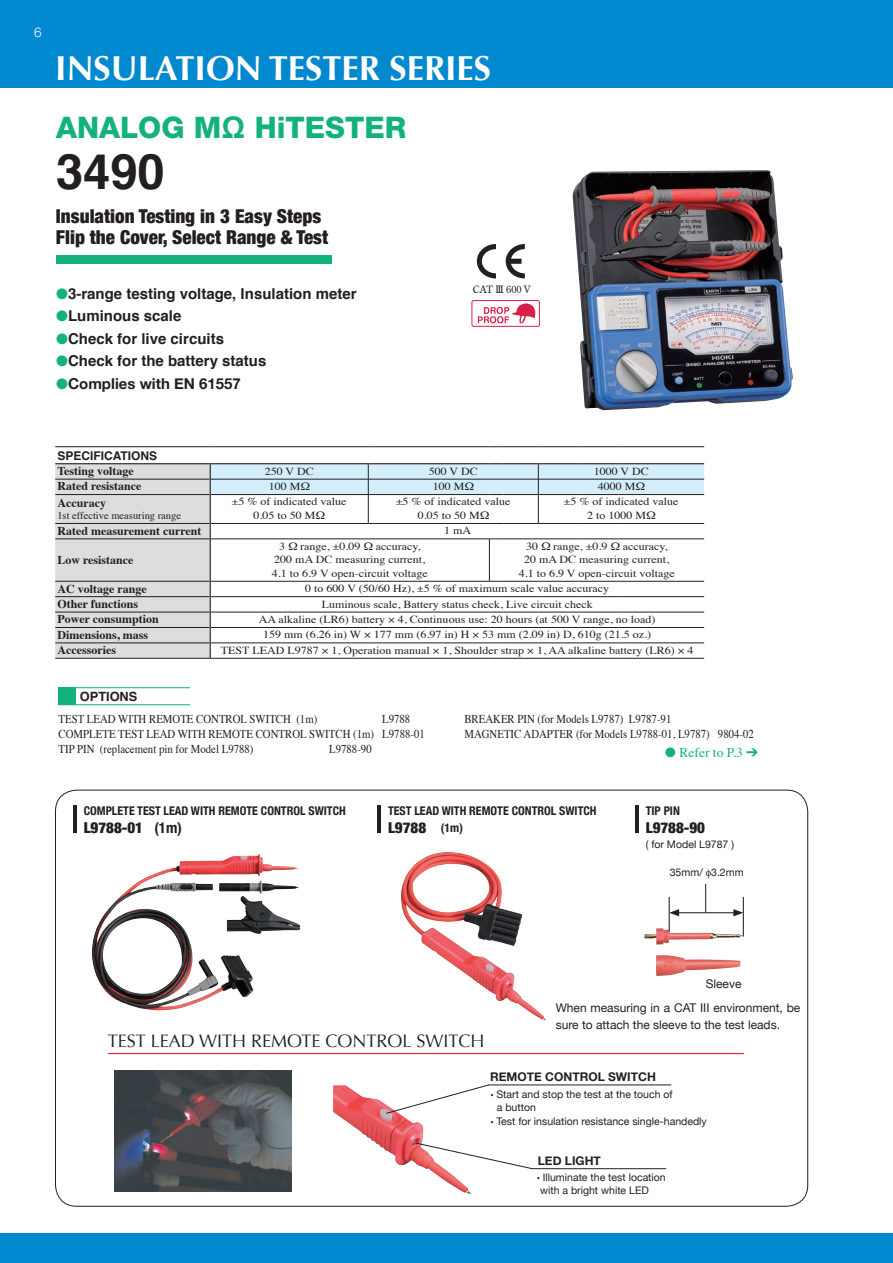
<style>
.page{position:relative;width:893px;height:1263px;background:#fff}
.page>*{position:absolute;margin:0;border:0;box-sizing:border-box;transform-origin:0 0}
.t1{font:700 48.9px "Helvetica";color:#231f20}
.t2{font:700 34.5px "Optima";color:#fff}
.t3{font:800 29.7px "Helvetica Neue";color:#13b27b}
.t4{font:900 condensed 19.2px/21.3px "Helvetica Neue";color:#231f20}
.t5{font:18px "Optima";color:#231f20}
.t6{font:700 15px/22.5px "Helvetica";color:#231f20}
.t7{font:900 condensed 15px "Helvetica Neue";color:#231f20}
.t8{font:700 15px "Helvetica Neue";color:#231f20}
.t9{font:13.5px "Times";color:#13b27b}
.t10{font:300 13.5px "Helvetica Neue";color:#fff}
.t11{font:700 12.75px "Helvetica";color:#231f20}
.t12{font:12px/15px "Times";color:#231f20;scale:.9 1}
.t13{font:700 12px "Times";color:#231f20}
.t14{font:12px/16.5px "Helvetica Neue";color:#231f20}
.t15{font:700 condensed 12px "Helvetica Neue";color:#231f20}
.t16{font:700 12px "Helvetica Neue";color:#231f20}
.t17{font:700 12px "Helvetica";color:#231f20}
.t18{font:10.8px/13.5px "Times";color:#231f20;text-align:center;scale:1.11 1}
.t19{font:10.5px/13.2px "Helvetica Neue";color:#231f20}
.t20{font:10.5px "Times";color:#231f20}
.t21{font:10.05px "Century Old Style";color:#231f20}
.s1{font-family:"Arial";font-weight:700}
.s2{font-weight:700}
.s3{font-weight:700;font-size:12px}
.s4{font-weight:900;font-stretch:condensed}
</style>
<div class="page">
<div style="left:0;top:0;width:893px;height:88px;background:#0089cf"></div>
<div style="left:0;top:1233px;width:893px;height:30px;background:#0089cf"></div>
<div style="left:176px;top:255px;width:155px;height:8px;background:#13b27b"></div>
<div style="left:56px;top:255px;width:120px;height:8px;background:#13b27b"></div>
<hr style="left:55px;top:446px;width:155px;height:1px;background:#231f20">
<hr style="left:210px;top:446px;width:158px;height:1px;background:#231f20">
<hr style="left:368px;top:446px;width:121px;height:1px;background:#231f20">
<svg style="left:489px;top:446px;width:15px;height:1px"></svg>
<hr style="left:504px;top:446px;width:34px;height:1px;background:#231f20">
<hr style="left:538px;top:446px;width:40px;height:1px;background:#231f20">
<hr style="left:578px;top:446px;width:41px;height:1px;background:#231f20">
<hr style="left:619px;top:446px;width:85px;height:1px;background:#231f20">
<svg style="left:55px;top:463px;width:649px;height:196px"></svg>
<hr style="left:504px;top:494px;width:34px;height:1px;background:#231f20">
<svg style="left:477px;top:244px;width:19px;height:34px"></svg>
<svg style="left:506px;top:244px;width:19px;height:34px"></svg>
<svg style="left:471px;top:300px;width:69px;height:27px"></svg>
<hr style="left:58px;top:687px;width:132px;height:1px;background:#13b27b">
<hr style="left:58px;top:704px;width:132px;height:1px;background:#13b27b">
<div style="left:58px;top:688px;width:17px;height:17px;background:#13b27b"></div>
<img style="left:401px;top:852px;width:145px;height:168px">
<img style="left:92px;top:854px;width:167px;height:156px">
<hr style="left:377px;top:805px;width:3px;height:28px;background:#231f20">
<hr style="left:635px;top:805px;width:3px;height:28px;background:#231f20">
<hr style="left:73px;top:806px;width:3px;height:27px;background:#231f20">
<img style="left:644px;top:928px;width:100px;height:48px">
<hr style="left:669px;top:897px;width:1px;height:35px;background:#231f20">
<hr style="left:743px;top:897px;width:1px;height:39px;background:#231f20">
<hr style="left:677px;top:912px;width:59px;height:1px;background:#231f20">
<svg style="left:669px;top:909px;width:10px;height:7px"></svg>
<svg style="left:733px;top:909px;width:10px;height:7px"></svg>
<svg style="left:705px;top:884px;width:1px;height:28px"></svg>
<hr style="left:108px;top:1053px;width:636px;height:1px;background:#ee1d23">
<img style="left:333px;top:1085px;width:138px;height:109px">
<hr style="left:489px;top:1084px;width:182px;height:1px;background:#231f20">
<svg style="left:386px;top:1084px;width:104px;height:30px"></svg>
<svg style="left:415px;top:1142px;width:117px;height:27px"></svg>
<hr style="left:532px;top:1168px;width:134px;height:1px;background:#231f20">
<img style="left:115px;top:1071px;width:176px;height:121px">
<img style="left:573px;top:170px;width:220px;height:240px">
<p class="t10" style="left:34px;top:24px;width:9px">6</p>
<h2 class="t2" style="left:55px;top:48px;width:437px">INSULATION TESTER SERIES</h2>
<h3 class="t3" style="left:56px;top:109px;width:352px">ANALOG M<span class="s1">Ω</span> HiTESTER</h3>
<h1 class="t1" style="left:56px;top:132px;width:110px">3490</h1>
<h3 class="t4" style="left:56px;top:205px;width:274px">Insulation Testing in 3 Easy Steps<br>Flip the Cover, Select Range &amp; Test</h3>
<h3 class="t6" style="left:68px;top:283px;width:290px">3-range testing voltage, Insulation meter<br>Luminous scale<br>Check for live circuits<br>Check for the battery status</h3>
<h3 class="t8" style="left:68px;top:374px;width:174px">Complies with EN 61557</h3>
<p class="t21" style="left:473px;top:283px;width:59px">CAT III 600 V</p>
<p class="t17" style="left:57px;top:446px;width:101px">SPECIFICATIONS</p>
<p class="t13" style="left:57px;top:459px;width:78px">Testing voltage</p>
<p class="t18" style="left:265px;top:463px;width:46px">250 V DC</p>
<p class="t18" style="left:429px;top:463px;width:46px">500 V DC</p>
<p class="t18" style="left:594px;top:463px;width:51px">1000 V DC</p>
<p class="t13" style="left:57px;top:475px;width:86px">Rated resistance</p>
<p class="t18" style="left:269px;top:479px;width:38px">100 MΩ</p>
<p class="t18" style="left:433px;top:479px;width:38px">100 MΩ</p>
<p class="t18" style="left:598px;top:479px;width:44px">4000 MΩ</p>
<p class="t13" style="left:57px;top:491px;width:50px">Accuracy</p>
<p class="t20" style="left:57px;top:505px;width:125px">1st effective measuring range</p>
<p class="t18" style="left:232px;top:494px;width:105px">±5 % of indicated value<br>0.05 to 50 MΩ</p>
<p class="t18" style="left:396px;top:494px;width:105px">±5 % of indicated value<br>0.05 to 50 MΩ</p>
<p class="t18" style="left:564px;top:494px;width:105px">±5 % of indicated value<br>2 to 1000 MΩ</p>
<p class="t13" style="left:57px;top:519px;width:146px">Rated measurement current</p>
<p class="t18" style="left:444px;top:523px;width:26px">1 mA</p>
<p class="t13" style="left:57px;top:548px;width:78px">Low resistance</p>
<p class="t18" style="left:272px;top:538px;width:142px">3 Ω range, ±0.09 Ω accuracy,<br>200 mA DC measuring current,<br>4.1 to 6.9 V open-circuit voltage</p>
<p class="t18" style="left:519px;top:538px;width:142px">30 Ω range, ±0.9 Ω accuracy,<br>20 mA DC measuring current,<br>4.1 to 6.9 V open-circuit voltage</p>
<p class="t13" style="left:57px;top:577px;width:91px">AC voltage range</p>
<p class="t18" style="left:305px;top:581px;width:275px">0 to 600 V (50/60 Hz), ±5 % of maximum scale value accuracy</p>
<p class="t13" style="left:57px;top:592px;width:82px">Other functions</p>
<p class="t18" style="left:322px;top:596px;width:246px">Luminous scale, Battery status check, Live circuit check</p>
<p class="t13" style="left:57px;top:608px;width:103px">Power consumption</p>
<p class="t18" style="left:259px;top:612px;width:359px">AA alkaline (LR6) battery × 4, Continuous use: 20 hours (at 500 V range, no load)</p>
<p class="t13" style="left:57px;top:623px;width:92px">Dimensions, mass</p>
<p class="t18" style="left:263px;top:627px;width:351px">159 mm (6.26 in) W × 177 mm (6.97 in) H × 53 mm (2.09 in) D, 610g (21.5 oz.)</p>
<p class="t13" style="left:57px;top:639px;width:60px">Accessories</p>
<p class="t18" style="left:221px;top:642px;width:427px">TEST LEAD L9787 × 1, Operation manual × 1, Shoulder strap × 1, AA alkaline battery (LR6) × 4</p>
<p class="t11" style="left:80px;top:686px;width:59px">OPTIONS</p>
<p class="t12" style="left:59px;top:710px;width:289px">TEST LEAD WITH REMOTE CONTROL SWITCH (1m)</p>
<p class="t12" style="left:59px;top:710px;width:408px;text-indent:323px">L9788<br>COMPLETE TEST LEAD WITH REMOTE CONTROL SWITCH (1m) L9788-01<br>TIP PIN (replacement pin for Model L9788)</p>
<p class="t12" style="left:329px;top:740px;width:49px">L9788-90</p>
<p class="t12" style="left:464px;top:710px;width:323px">BREAKER PIN (for Models L9787) L9787-91<br>MAGNETIC ADAPTER (for Models L9788-01, L9787) 9804-02</p>
<p class="t9" style="left:665px;top:739px;width:95px">● Refer to P.3 ➔</p>
<p class="t15" style="left:84px;top:804px;width:264px">COMPLETE TEST LEAD WITH REMOTE CONTROL SWITCH</p>
<h3 class="t7" style="left:84px;top:818px;width:100px">L9788-01 <span class="s2">(1m)</span></h3>
<p class="t15" style="left:388px;top:804px;width:210px">TEST LEAD WITH REMOTE CONTROL SWITCH</p>
<h3 class="t7" style="left:388px;top:818px;width:76px">L9788 <span class="s3">(1m)</span></h3>
<p class="t15" style="left:646px;top:804px;width:36px">TIP PIN</p>
<h3 class="t7" style="left:646px;top:818px;width:61px">L9788-90</h3>
<p class="t19" style="left:646px;top:838px;width:90px">( for Model L9787 )</p>
<p class="t19" style="left:670px;top:865px;width:75px">35mm/ 3.2mm</p>
<h3 class="t5" style="left:108px;top:1030px;width:378px">TEST LEAD WITH REMOTE CONTROL SWITCH</h3>
<p class="t14" style="left:706px;top:975px;width:37px">Sleeve</p>
<p class="t14" style="left:556px;top:999px;width:246px">When measuring in a CAT III environment, be sure to attach the sleeve to the test leads.</p>
<p class="t16" style="left:490px;top:1069px;width:167px">REMOTE CONTROL SWITCH</p>
<p class="t19" style="left:491px;top:1088px;width:183px"><span class="s4">·</span> Start and stop the test at the touch of</p>
<p class="t19" style="left:497px;top:1101px;width:41px">a button</p>
<p class="t19" style="left:491px;top:1114px;width:217px"><span class="s4">·</span> Test for insulation resistance single-handedly</p>
<p class="t16" style="left:538px;top:1153px;width:65px">LED LIGHT</p>
<p class="t19" style="left:537px;top:1170px;width:130px"><span class="s4">·</span> Illuminate the test location with a bright white LED</p>
</div>
